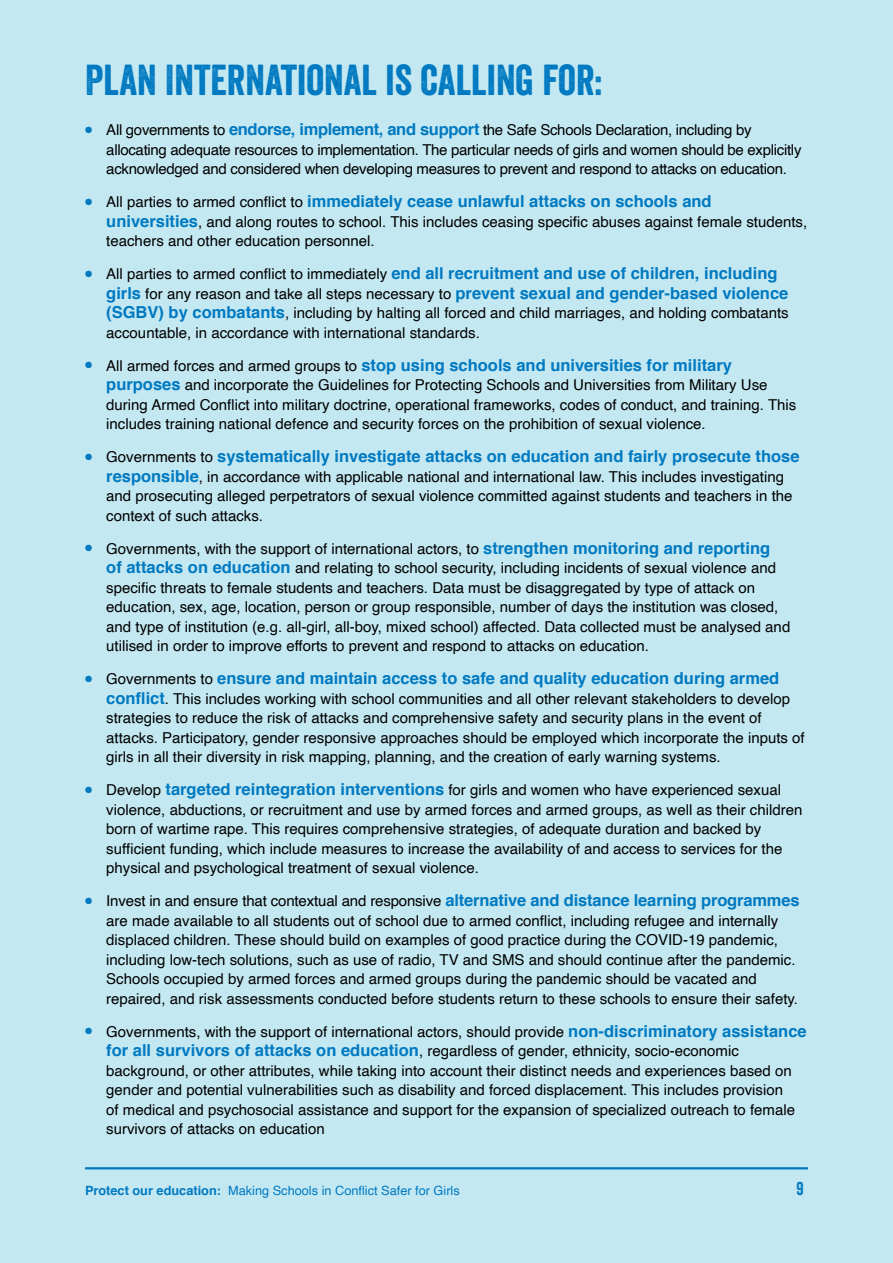
<style>
.page{position:relative;width:893px;height:1263px;background:#c3e8f1}
.page>*{position:absolute;margin:0;border:0;box-sizing:border-box;transform-origin:0 0}
.t1{font:42px "Veneer";color:#0079c1}
.t2{font:18px "Veneer";color:#0079c1}
.t3{font:700 16.5px/19.5px "Helvetica";color:#0079c1}
.t4{font:15px/19.5px "Helvetica";color:#000}
.t5{font:15px/19.5px "Helvetica";letter-spacing:-.02em;color:#000}
.t6{font:12.75px "Helvetica";color:#0079c1}
.s1{color:#0079c1}
.s2{font-weight:700;font-size:16.5px;color:#0079c1}
.s3{font-weight:400;font-size:15px;color:#000}
.s4{font-weight:700}
</style>
<div class="page">
<hr style="left:85px;top:1167px;width:723px;height:2px;background:#0079c1">
<h1 class="t1" style="left:85px;top:54px;width:519px">PLAN INTERNATIONAL IS CALLING FOR:</h1>
<p class="t5" style="left:106px;top:120px;width:697px;text-indent:-21px"><span class="s1">●</span> All governments to <span class="s2">endorse, implement, and support</span> the Safe Schools Declaration, including by allocating adequate resources to implementation. The particular needs of girls and women should be explicitly acknowledged and considered when developing measures to prevent and respond to attacks on education.</p>
<p class="t3" style="left:85px;top:192px;width:628px">● <span class="s3">All parties to armed conflict to</span> immediately cease unlawful attacks on schools and</p>
<p class="t4" style="left:106px;top:212px;width:702px"><span class="s2">universities</span>, and along routes to school. This includes ceasing specific abuses against female students, teachers and other education personnel.</p>
<p class="t3" style="left:106px;top:264px;width:684px;text-indent:-21px">● <span class="s3">All parties to armed conflict to immediately</span> end all recruitment and use of children, including girls <span class="s3">for any reason and take all steps necessary to</span> prevent sexual and gender-based violence</p>
<p class="t4" style="left:106px;top:303px;width:684px"><span class="s2">(SGBV) by combatants</span>, including by halting all forced and child marriages, and holding combatants accountable, in accordance with international standards.</p>
<p class="t3" style="left:85px;top:355px;width:648px">● <span class="s3">All armed forces and armed groups to</span> stop using schools and universities for military</p>
<p class="t4" style="left:106px;top:375px;width:692px"><span class="s2">purposes</span> and incorporate the Guidelines for Protecting Schools and Universities from Military Use during Armed Conflict into military doctrine, operational frameworks, codes of conduct, and training. This includes training national defence and security forces on the prohibition of sexual violence.</p>
<p class="t3" style="left:85px;top:447px;width:716px">● <span class="s3">Governments to</span> systematically investigate attacks on education and fairly prosecute those</p>
<p class="t4" style="left:106px;top:467px;width:688px"><span class="s2">responsible</span>, in accordance with applicable national and international law. This includes investigating and prosecuting alleged perpetrators of sexual violence committed against students and teachers in the context of such attacks.</p>
<p class="t4" style="left:106px;top:539px;width:685px;text-indent:-21px"><span class="s1">●</span> Governments, with the support of international actors, to <span class="s2">strengthen monitoring and reporting<br>of attacks on education</span> and relating to school security, including incidents of sexual violence and specific threats to female students and teachers. Data must be disaggregated by type of attack on education, sex, age, location, person or group responsible, number of days the institution was closed, and type of institution (e.g. all-girl, all-boy, mixed school) affected. Data collected must be analysed and utilised in order to improve efforts to prevent and respond to attacks on education.</p>
<p class="t3" style="left:85px;top:669px;width:696px">● <span class="s3">Governments to</span> ensure and maintain access to safe and quality education during armed</p>
<p class="t4" style="left:106px;top:689px;width:700px"><span class="s2">conflict</span>. This includes working with school communities and all other relevant stakeholders to develop strategies to reduce the risk of attacks and comprehensive safety and security plans in the event of attacks. Participatory, gender responsive approaches should be employed which incorporate the inputs of girls in all their diversity in risk mapping, planning, and the creation of early warning systems.</p>
<p class="t4" style="left:106px;top:780px;width:698px;text-indent:-21px"><span class="s1">●</span> Develop <span class="s2">targeted reintegration interventions</span> for girls and women who have experienced sexual violence, abductions, or recruitment and use by armed forces and armed groups, as well as their children born of wartime rape. This requires comprehensive strategies, of adequate duration and backed by sufficient funding, which include measures to increase the availability of and access to services for the physical and psychological treatment of sexual violence.</p>
<p class="t4" style="left:106px;top:891px;width:695px;text-indent:-21px"><span class="s1">●</span> Invest in and ensure that contextual and responsive <span class="s2">alternative and distance learning programmes </span>are made available to all students out of school due to armed conflict, including refugee and internally displaced children. These should build on examples of good practice during the COVID-19 pandemic, including low-tech solutions, such as use of radio, TV and SMS and should continue after the pandemic.<br>Schools occupied by armed forces and armed groups during the pandemic should be vacated and repaired, and risk assessments conducted before students return to these schools to ensure their safety.</p>
<p class="t4" style="left:106px;top:1022px;width:702px;text-indent:-21px"><span class="s1">●</span> Governments, with the support of international actors, should provide <span class="s2">non-discriminatory assistance for all survivors of attacks on education</span>, regardless of gender, ethnicity, socio-economic background, or other attributes, while taking into account their distinct needs and experiences based on gender and potential vulnerabilities such as disability and forced displacement. This includes provision<br>of medical and psychosocial assistance and support for the expansion of specialized outreach to female survivors of attacks on education</p>
<p class="t6" style="left:85px;top:1181px;width:376px"><span class="s4">Protect our education:</span> Making Schools in Conflict Safer for Girls</p>
<p class="t2" style="left:796px;top:1178px;width:9px">9</p>
</div>
